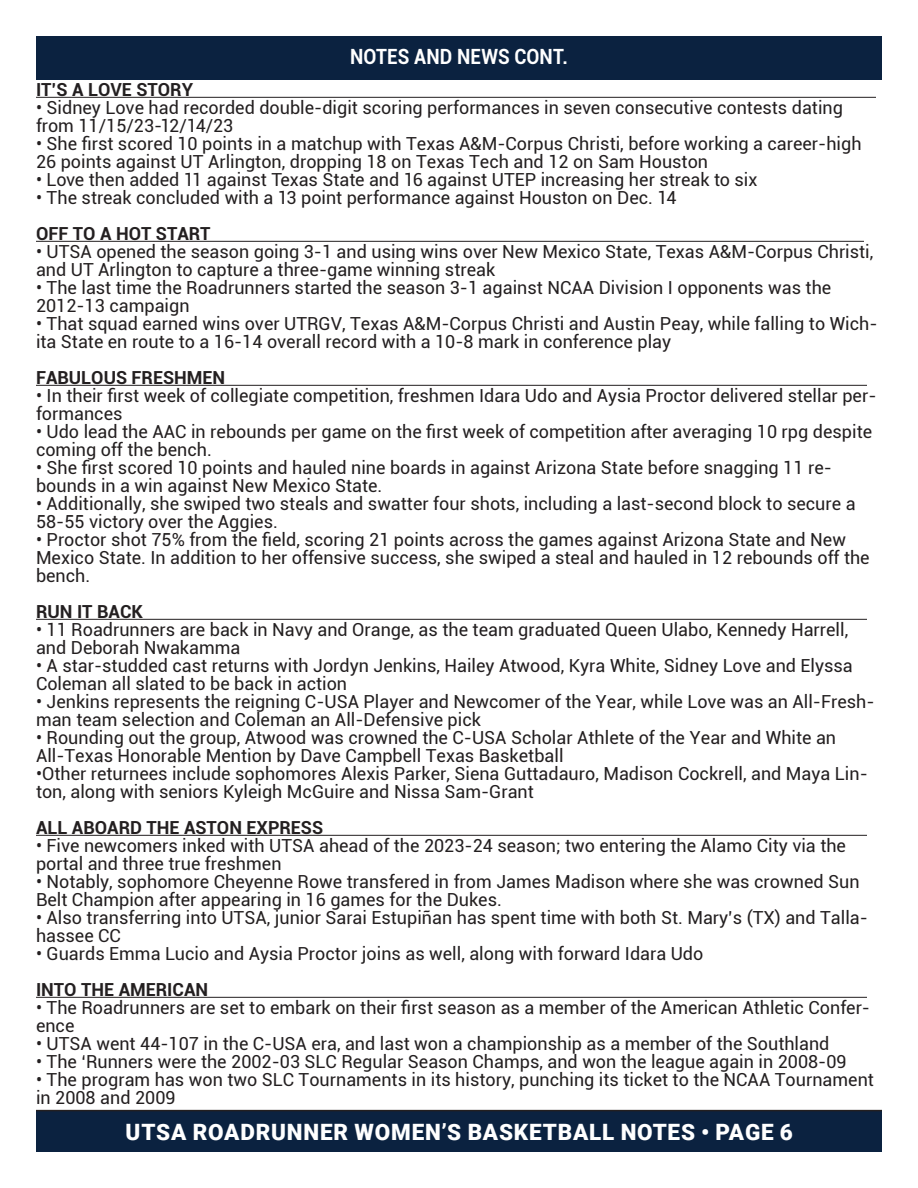
<style>
.page{position:relative;width:918px;height:1188px;background:#fff}
.page>*{position:absolute;margin:0;border:0;box-sizing:border-box;transform-origin:0 0}
.t1{font:900 22.5px "Roboto";letter-spacing:.035em;color:#fff}
.t2{font:700 21px "Roboto";letter-spacing:.005em;color:#fff;scale:.9 1}
.t3{font:18px/18px "Roboto";color:#231f20}
.t4{font:700 18px "Roboto";color:#231f20}
</style>
<div class="page">
<div style="left:36px;top:1111px;width:846px;height:41px;background:#0b2240"></div>
<hr style="left:36px;top:1110px;width:846px;height:1px;background:#231f20">
<div style="left:37px;top:36px;width:845px;height:44px;background:#0b2240"></div>
<hr style="left:36px;top:97px;width:840px;height:1px;background:#231f20">
<hr style="left:36px;top:241px;width:828px;height:1px;background:#231f20">
<hr style="left:36px;top:385px;width:831px;height:1px;background:#231f20">
<hr style="left:36px;top:619px;width:831px;height:1px;background:#231f20">
<hr style="left:36px;top:835px;width:831px;height:1px;background:#231f20">
<hr style="left:36px;top:997px;width:831px;height:1px;background:#231f20">
<p class="t2" style="left:350px;top:41px;width:244px">NOTES AND NEWS CONT.</p>
<p class="t4" style="left:36px;top:77px;width:159px">IT’S A LOVE STORY</p>
<p class="t3" style="left:36px;top:98px;width:809px">• Sidney Love had recorded double-digit scoring performances in seven consecutive contests dating from 11/15/23-12/14/23</p>
<p class="t3" style="left:36px;top:134px;width:827px">• She first scored 10 points in a matchup with Texas A&amp;M-Corpus Christi, before working a career-high<br>26 points against UT Arlington, dropping 18 on Texas Tech and 12 on Sam Houston</p>
<p class="t3" style="left:36px;top:170px;width:723px">• Love then added 11 against Texas State and 16 against UTEP increasing her streak to six</p>
<p class="t3" style="left:36px;top:188px;width:642px">• The streak concluded with a 13 point performance against Houston on Dec. 14</p>
<p class="t4" style="left:36px;top:221px;width:176px">OFF TO A HOT START</p>
<p class="t3" style="left:36px;top:242px;width:839px">• UTSA opened the season going 3-1 and using wins over New Mexico State, Texas A&amp;M-Corpus Christi, and UT Arlington to capture a three-game winning streak</p>
<p class="t3" style="left:36px;top:278px;width:797px">• The last time the Roadrunners started the season 3-1 against NCAA Division I opponents was the<br>2012-13 campaign</p>
<p class="t3" style="left:36px;top:314px;width:843px">• That squad earned wins over UTRGV, Texas A&amp;M-Corpus Christi and Austin Peay, while falling to Wich&shy;ita State en route to a 16-14 overall record with a 10-8 mark in conference play</p>
<p class="t4" style="left:36px;top:365px;width:191px">FABULOUS FRESHMEN</p>
<p class="t3" style="left:36px;top:386px;width:842px">• In their first week of collegiate competition, freshmen Idara Udo and Aysia Proctor delivered stellar per&shy;formances</p>
<p class="t3" style="left:36px;top:422px;width:838px">• Udo lead the AAC in rebounds per game on the first week of competition after averaging 10 rpg despite coming off the bench.</p>
<p class="t3" style="left:36px;top:458px;width:797px">• She first scored 10 points and hauled nine boards in against Arizona State before snagging 11 re&shy;bounds in a win against New Mexico State.</p>
<p class="t3" style="left:36px;top:494px;width:821px">• Additionally, she swiped two steals and swatter four shots, including a last-second block to secure a<br>58-55 victory over the Aggies.</p>
<p class="t3" style="left:36px;top:530px;width:835px">• Proctor shot 75% from the field, scoring 21 points across the games against Arizona State and New<br>Mexico State. In addition to her offensive success, she swiped a steal and hauled in 12 rebounds off the bench.</p>
<p class="t4" style="left:36px;top:599px;width:108px">RUN IT BACK</p>
<p class="t3" style="left:36px;top:620px;width:814px">• 11 Roadrunners are back in Navy and Orange, as the team graduated Queen Ulabo, Kennedy Harrell, and Deborah Nwakamma</p>
<p class="t3" style="left:36px;top:656px;width:818px">• A star-studded cast returns with Jordyn Jenkins, Hailey Atwood, Kyra White, Sidney Love and Elyssa<br>Coleman all slated to be back in action</p>
<p class="t3" style="left:36px;top:692px;width:840px">• Jenkins represents the reigning C-USA Player and Newcomer of the Year, while Love was an All-Fresh&shy;man team selection and Coleman an All-Defensive pick</p>
<p class="t3" style="left:36px;top:728px;width:802px">• Rounding out the group, Atwood was crowned the C-USA Scholar Athlete of the Year and White an<br>All-Texas Honorable Mention by Dave Campbell Texas Basketball</p>
<p class="t3" style="left:36px;top:764px;width:833px">•Other returnees include sophomores Alexis Parker, Siena Guttadauro, Madison Cockrell, and Maya Lin&shy;ton, along with seniors Kyleigh McGuire and Nissa Sam-Grant</p>
<p class="t4" style="left:36px;top:815px;width:289px">ALL ABOARD THE ASTON EXPRESS</p>
<p class="t3" style="left:36px;top:836px;width:812px">• Five newcomers inked with UTSA ahead of the 2023-24 season; two entering the Alamo City via the portal and three true freshmen</p>
<p class="t3" style="left:36px;top:872px;width:825px">• Notably, sophomore Cheyenne Rowe transfered in from James Madison where she was crowned Sun<br>Belt Champion after appearing in 16 games for the Dukes.</p>
<p class="t3" style="left:36px;top:908px;width:833px">• Also transferring into UTSA, junior Sarai Estupiñan has spent time with both St. Mary’s (TX) and Talla&shy;hassee CC</p>
<p class="t3" style="left:36px;top:944px;width:669px">• Guards Emma Lucio and Aysia Proctor joins as well, along with forward Idara Udo</p>
<p class="t4" style="left:36px;top:977px;width:174px">INTO THE AMERICAN</p>
<p class="t3" style="left:36px;top:998px;width:836px">• The Roadrunners are set to embark on their first season as a member of the American Athletic Confer&shy;ence</p>
<p class="t3" style="left:36px;top:1034px;width:795px">• UTSA went 44-107 in the C-USA era, and last won a championship as a member of the Southland</p>
<p class="t3" style="left:36px;top:1052px;width:812px">• The ‘Runners were the 2002-03 SLC Regular Season Champs, and won the league again in 2008-09</p>
<p class="t3" style="left:36px;top:1070px;width:839px">• The program has won two SLC Tournaments in its history, punching its ticket to the NCAA Tournament in 2008 and 2009</p>
<p class="t1" style="left:126px;top:1116px;width:669px">UTSA ROADRUNNER WOMEN’S BASKETBALL NOTES • PAGE 6</p>
</div>
